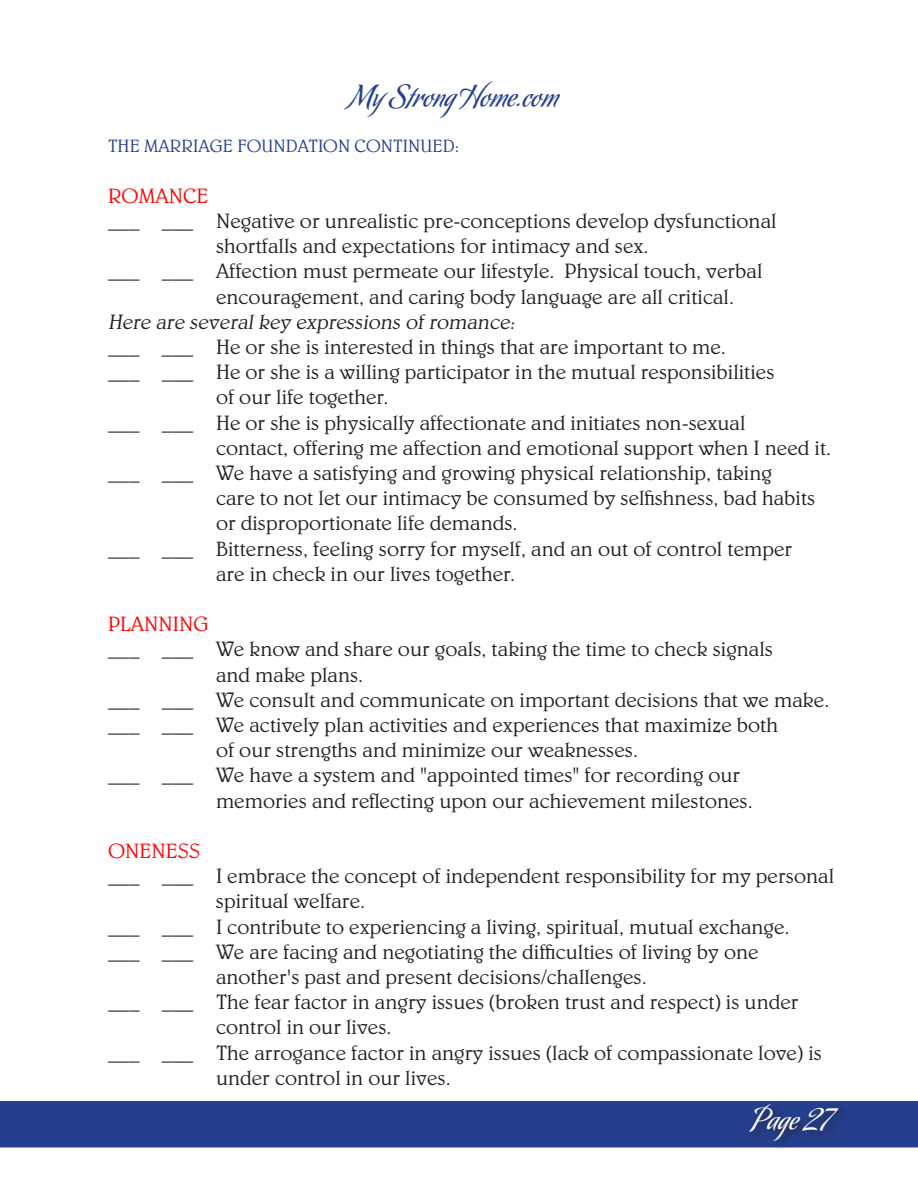
<style>
.page{position:relative;width:918px;height:1188px;background:#fff}
.page>*{position:absolute;margin:0;border:0;box-sizing:border-box;transform-origin:0 0}
.t1{font:30px "Koziupack";color:#253f8e}
.t2{font:30px "Koziupack";color:#fff}
.t3{font:300 21px/25.2px "Belwe";color:#231f20}
.t4{font:300 21px "Belwe";color:#f00}
.t5{font:300 18px "Belwe";color:#253f8e}
</style>
<div class="page">
<div style="left:0;top:1101px;width:918px;height:47px;background:#253f8e;border:2px solid #253f8e"></div>
<div style="left:746px;top:1100px;width:104px;height:52px;background:#231f20;opacity:.75"></div>
<h1 class="t1" style="left:350px;top:79px;width:210px">My Strong Home.com</h1>
<p class="t5" style="left:108px;top:136px;width:353px">THE MARRIAGE FOUNDATION CONTINUED:</p>
<p class="t4" style="left:108px;top:184px;width:102px">ROMANCE</p>
<p class="t3" style="left:108px;top:208px;width:670px">___ ___ Negative or unrealistic pre-conceptions develop dysfunctional</p>
<p class="t3" style="left:216px;top:234px;width:434px">shortfalls and expectations for intimacy and sex.</p>
<p class="t3" style="left:216px;top:259px;width:548px;text-indent:-108px">___ ___ Affection must permeate our lifestyle. Physical touch, verbal encouragement, and caring body language are all critical.</p>
<p class="t3" style="left:108px;top:309px;width:412px">Here are several key expressions of romance:</p>
<p class="t3" style="left:108px;top:334px;width:619px">___ ___ He or she is interested in things that are important to me.</p>
<p class="t3" style="left:108px;top:360px;width:668px">___ ___ He or she is a willing participator in the mutual responsibilities</p>
<p class="t3" style="left:216px;top:385px;width:174px">of our life together.</p>
<p class="t3" style="left:216px;top:410px;width:617px;text-indent:-108px">___ ___ He or she is physically affectionate and initiates non-sexual<br>contact, offering me affection and emotional support when I need it.</p>
<p class="t3" style="left:216px;top:460px;width:601px;text-indent:-108px">___ ___ We have a satisfying and growing physical relationship, taking care to not let our intimacy be consumed by selfishness, bad habits or disproportionate life demands.</p>
<p class="t3" style="left:216px;top:536px;width:578px;text-indent:-108px">___ ___ Bitterness, feeling sorry for myself, and an out of control temper are in check in our lives together.</p>
<p class="t4" style="left:108px;top:612px;width:102px">PLANNING</p>
<p class="t3" style="left:108px;top:637px;width:667px">___ ___ We know and share our goals, taking the time to check signals</p>
<p class="t3" style="left:216px;top:662px;width:149px">and make plans.</p>
<p class="t3" style="left:108px;top:687px;width:723px">___ ___ We consult and communicate on important decisions that we make.</p>
<p class="t3" style="left:108px;top:712px;width:672px">___ ___ We actively plan activities and experiences that maximize both</p>
<p class="t3" style="left:216px;top:738px;width:424px">of our strengths and minimize our weaknesses.</p>
<p class="t3" style="left:216px;top:763px;width:538px;text-indent:-108px">___ ___ We have a system and "appointed times" for recording our memories and reflecting upon our achievement milestones.</p>
<p class="t4" style="left:108px;top:839px;width:94px">ONENESS</p>
<p class="t3" style="left:108px;top:864px;width:728px">___ ___ I embrace the concept of independent responsibility for my personal</p>
<p class="t3" style="left:216px;top:889px;width:151px">spiritual welfare.</p>
<p class="t3" style="left:108px;top:914px;width:683px">___ ___ I contribute to experiencing a living, spiritual, mutual exchange.</p>
<p class="t3" style="left:108px;top:939px;width:652px">___ ___ We are facing and negotiating the difficulties of living by one</p>
<p class="t3" style="left:216px;top:964px;width:432px">another's past and present decisions/challenges.</p>
<p class="t3" style="left:216px;top:990px;width:584px;text-indent:-108px">___ ___ The fear factor in angry issues (broken trust and respect) is under control in our lives.</p>
<p class="t3" style="left:216px;top:1040px;width:608px;text-indent:-108px">___ ___ The arrogance factor in angry issues (lack of compassionate love) is under control in our lives.</p>
<p class="t2" style="left:753px;top:1101px;width:79px">Page 27</p>
</div>
